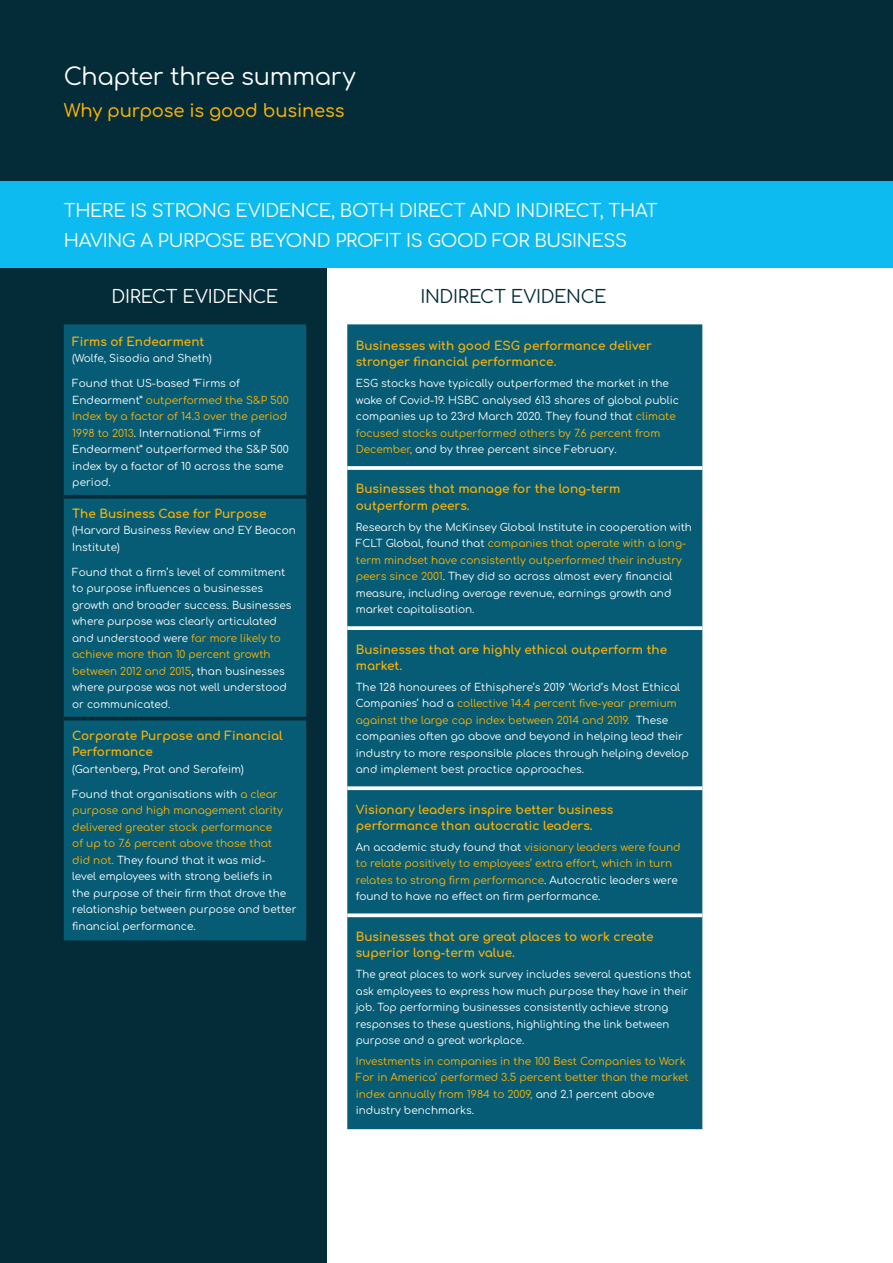
<style>
.page{position:relative;width:893px;height:1263px;background:#fff}
.page>*{position:absolute;margin:0;border:0;box-sizing:border-box;transform-origin:0 0}
.t1{font:24px "Comfortaa";letter-spacing:-.01em;color:#fff}
.t2{font:18px/30px "Comfortaa";letter-spacing:-.015em;color:#fff}
.t3{font:500 18px "Comfortaa";letter-spacing:-.01em;color:#ffb304}
.t4{font:18px "Comfortaa";letter-spacing:-.015em;color:#032c38}
.t5{font:700 12px/16.5px "Comfortaa";color:#ffb304}
.t6{font:10.5px/16.5px "Comfortaa";color:#fff}
.t7{font:10.5px/16.5px "Comfortaa";color:#ffb304}
.s1{color:#ffb304}
.s2{color:#fff}
</style>
<div class="page">
<div style="left:0;top:238px;width:326px;height:1025px;background:#032c38"></div>
<div style="left:0;top:0;width:893px;height:181px;background:#032c38"></div>
<div style="left:0;top:181px;width:893px;height:87px;background:#0ebbf0"></div>
<div style="left:64px;top:324px;width:242px;height:616px;background:#075c75"></div>
<svg style="left:64px;top:495px;width:242px;height:4px"></svg>
<hr style="left:64px;top:717px;width:242px;height:3px;background:#032c38">
<div style="left:347px;top:324px;width:355px;height:805px;background:#075c75"></div>
<svg style="left:347px;top:466px;width:355px;height:4px"></svg>
<svg style="left:347px;top:626px;width:355px;height:4px"></svg>
<svg style="left:347px;top:786px;width:355px;height:4px"></svg>
<svg style="left:347px;top:913px;width:355px;height:4px"></svg>
<h1 class="t1" style="left:64px;top:55px;width:293px">Chapter three summary</h1>
<h2 class="t3" style="left:64px;top:95px;width:282px">Why purpose is good business</h2>
<h2 class="t2" style="left:64px;top:193px;width:595px">THERE IS STRONG EVIDENCE, BOTH DIRECT AND INDIRECT, THAT<br>HAVING A PURPOSE BEYOND PROFIT IS GOOD FOR BUSINESS</h2>
<h2 class="t2" style="left:111px;top:279px;width:168px">DIRECT EVIDENCE</h2>
<h2 class="t4" style="left:420px;top:280px;width:188px">INDIRECT EVIDENCE</h2>
<p class="t5" style="left:72px;top:331px;width:134px">Firms of Endearment</p>
<p class="t6" style="left:72px;top:349px;width:141px">(Wolfe, Sisodia and Sheth)</p>
<p class="t6" style="left:72px;top:374px;width:218px">Found that US-based “Firms of<br>Endearment” <span class="s1">outperformed the S&amp;P 500<br>Index by a factor of 14.3 over the period<br>1998 to 2013</span>. International “Firms of<br>Endearment” outperformed the S&amp;P 500 index by a factor of 10 across the same period.</p>
<p class="t5" style="left:72px;top:504px;width:196px">The Business Case for Purpose</p>
<p class="t6" style="left:72px;top:521px;width:225px">(Harvard Business Review and EY Beacon<br>Institute)</p>
<p class="t6" style="left:72px;top:563px;width:221px">Found that a firm’s level of commitment to purpose influences a businesses growth and broader success. Businesses where purpose was clearly articulated and understood were <span class="s1">far more likely to achieve more than 10 percent growth between 2012 and 2015</span>, than businesses where purpose was not well understood or communicated.</p>
<p class="t5" style="left:72px;top:726px;width:212px">Corporate Purpose and Financial<br>Performance</p>
<p class="t6" style="left:72px;top:759px;width:173px">(Gartenberg, Prat and Serafeim)</p>
<p class="t6" style="left:72px;top:784px;width:226px">Found that organisations with <span class="s1">a clear purpose and high management clarity delivered greater stock performance<br>of up to 7.6 percent above those that<br>did not.</span> They found that it was mid-<br>level employees with strong beliefs in<br>the purpose of their firm that drove the relationship between purpose and better financial performance.</p>
<p class="t5" style="left:356px;top:336px;width:298px">Businesses with good ESG performance deliver stronger financial performance.</p>
<p class="t6" style="left:356px;top:374px;width:325px">ESG stocks have typically outperformed the market in the wake of Covid-19. HSBC analysed 613 shares of global public companies up to 23rd March 2020. They found that <span class="s1">climate focused stocks outperformed others by 7.6 percent from December,</span> and by three percent since February.</p>
<p class="t5" style="left:356px;top:479px;width:266px">Businesses that manage for the long-term outperform peers.</p>
<p class="t6" style="left:356px;top:517px;width:338px">Research by the McKinsey Global Institute in cooperation with FCLT Global, found that <span class="s1">companies that operate with a long&shy;term mindset have consistently outperformed their industry peers since 2001</span>. They did so across almost every financial measure, including average revenue, earnings growth and market capitalisation.</p>
<p class="t5" style="left:356px;top:639px;width:313px">Businesses that are highly ethical outperform the market.</p>
<p class="t6" style="left:356px;top:677px;width:334px">The 128 honourees of Ethisphere’s 2019 ‘World’s Most Ethical Companies’ had a <span class="s1">collective 14.4 percent five-year premium against the large cap index between 2014 and 2019.</span> These companies often go above and beyond in helping lead their industry to more responsible places through helping develop and implement best practice approaches.</p>
<p class="t5" style="left:356px;top:799px;width:259px">Visionary leaders inspire better business performance than autocratic leaders.</p>
<p class="t7" style="left:356px;top:837px;width:326px"><span class="s2">An academic study found that</span> visionary leaders were found to relate positively to employees’ extra effort, which in turn relates to strong firm performance<span class="s2">. Autocratic leaders were found to have no effect on firm performance.</span></p>
<p class="t5" style="left:356px;top:927px;width:299px">Businesses that are great places to work create superior long-term value.</p>
<p class="t6" style="left:356px;top:965px;width:337px">The great places to work survey includes several questions that ask employees to express how much purpose they have in their job. Top performing businesses consistently achieve strong responses to these questions, highlighting the link between purpose and a great workplace.</p>
<p class="t7" style="left:356px;top:1051px;width:335px">Investments in companies in the 100 Best Companies to Work For in America’ performed 3.5 percent better than the market index annually from 1984 to 2009, <span class="s2">and 2.1 percent above industry benchmarks.</span></p>
</div>
